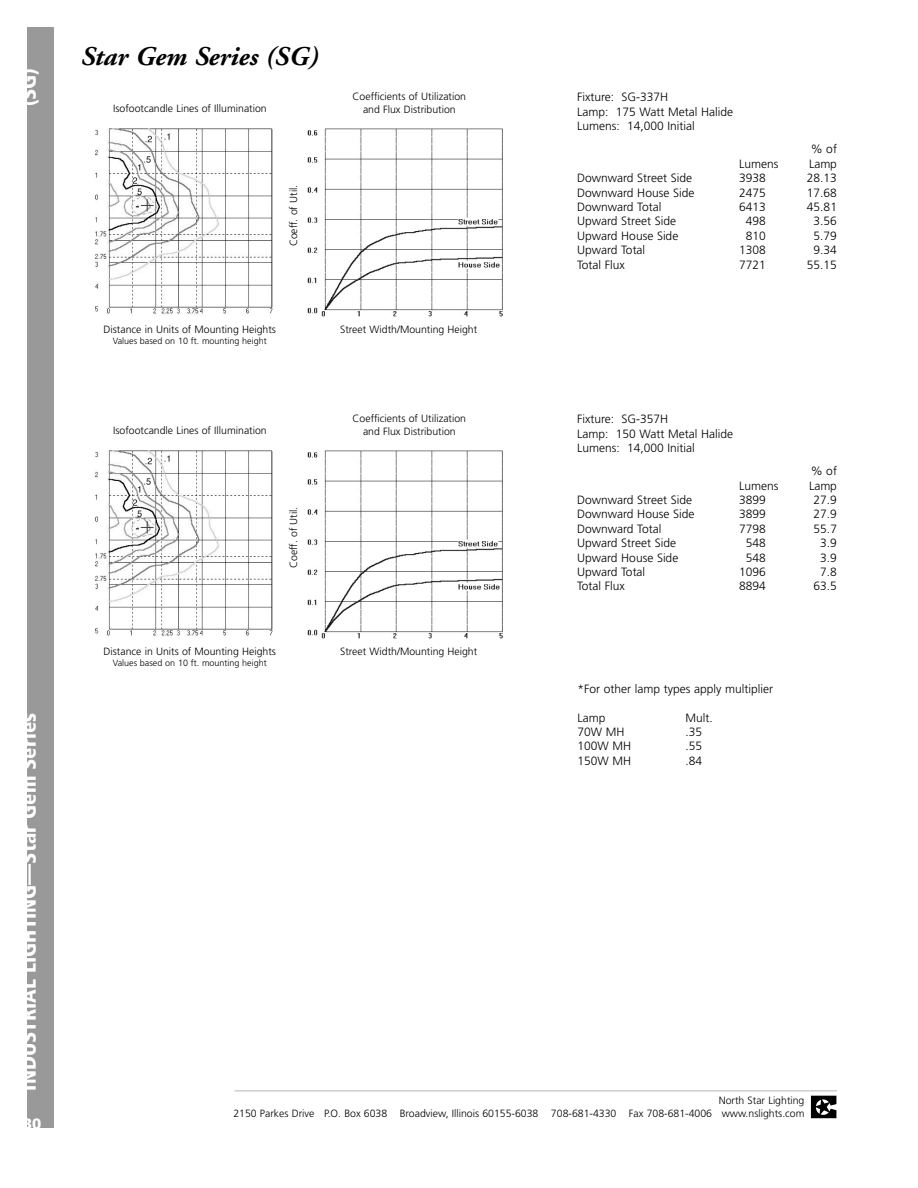
<style>
.page{position:relative;width:918px;height:1188px;background:#fff}
.page>*{position:absolute;margin:0;border:0;box-sizing:border-box;transform-origin:0 0}
.t1{font:italic 700 27px "Adobe Garamond";color:#000}
.t2{font:900 condensed 21px "Frutiger";color:#fff}
.t3{font:900 15px "Frutiger";color:#fff}
.t4{font:300 12px/14.4px "Frutiger";color:#000}
.t5{font:300 10.5px/12.6px "Frutiger";color:#000;text-align:center}
.t6{font:300 9px "Frutiger";color:#000}
</style>
<div class="page">
<svg style="left:810px;top:1091px;width:27px;height:28px"></svg>
<img style="left:811px;top:1096px;width:25px;height:22px">
<hr style="left:235px;top:1090px;width:602px;height:1px;background:#b3b3b3">
<img style="left:95px;top:450px;width:408px;height:189px">
<img style="left:95px;top:128px;width:408px;height:189px">
<div style="left:27px;top:27px;width:27px;height:1101px;background:#999"></div>
<h2 class="t2" style="left:20px;top:106px;width:40px;rotate:-90deg">(SG)</h2>
<h2 class="t2" style="left:20px;top:1090px;width:379px;rotate:-90deg">INDUSTRIAL LIGHTING—Star Gem Series</h2>
<p class="t3" style="left:23px;top:1118px;width:20px">30</p>
<h1 class="t1" style="left:81px;top:45px;width:239px">Star Gem Series (SG)</h1>
<p class="t5" style="left:113px;top:103px;width:155px">Isofootcandle Lines of Illumination</p>
<p class="t5" style="left:288px;top:246px;width:63px;rotate:-90deg">Coeff. of Util.</p>
<p class="t5" style="left:353px;top:91px;width:115px">Coefficients of Utilization and Flux Distribution</p>
<p class="t5" style="left:104px;top:324px;width:174px">Distance in Units of Mounting Heights</p>
<p class="t6" style="left:113px;top:338px;width:156px">Values based on 10 ft. mounting height</p>
<p class="t5" style="left:113px;top:425px;width:155px">Isofootcandle Lines of Illumination</p>
<p class="t5" style="left:288px;top:568px;width:63px;rotate:-90deg">Coeff. of Util.</p>
<p class="t5" style="left:104px;top:645px;width:174px">Distance in Units of Mounting Heights</p>
<p class="t6" style="left:113px;top:659px;width:156px">Values based on 10 ft. mounting height</p>
<p class="t5" style="left:340px;top:324px;width:139px">Street Width/Mounting Height</p>
<p class="t5" style="left:353px;top:413px;width:115px">Coefficients of Utilization and Flux Distribution</p>
<p class="t5" style="left:340px;top:645px;width:139px">Street Width/Mounting Height</p>
<p class="t4" style="left:577px;top:91px;width:157px">Fixture: SG-337H<br>Lamp: 175 Watt Metal Halide<br>Lumens: 14,000 Initial</p>
<p class="t4" style="left:811px;top:143px;width:28px">% of</p>
<p class="t4" style="left:739px;top:157px;width:41px">Lumens</p>
<p class="t4" style="left:809px;top:157px;width:29px">Lamp</p>
<p class="t4" style="left:577px;top:172px;width:116px">Downward Street Side</p>
<p class="t4" style="left:739px;top:172px;width:28px">3938</p>
<p class="t4" style="left:807px;top:172px;width:32px">28.13</p>
<p class="t4" style="left:577px;top:186px;width:119px">Downward House Side</p>
<p class="t4" style="left:739px;top:186px;width:28px">2475</p>
<p class="t4" style="left:807px;top:186px;width:32px">17.68</p>
<p class="t4" style="left:577px;top:201px;width:86px">Downward Total</p>
<p class="t4" style="left:739px;top:201px;width:28px">6413</p>
<p class="t4" style="left:807px;top:201px;width:32px">45.81</p>
<p class="t4" style="left:577px;top:215px;width:100px">Upward Street Side</p>
<p class="t4" style="left:746px;top:215px;width:22px">498</p>
<p class="t4" style="left:814px;top:215px;width:25px">3.56</p>
<p class="t4" style="left:577px;top:229px;width:103px">Upward House Side</p>
<p class="t4" style="left:746px;top:229px;width:22px">810</p>
<p class="t4" style="left:814px;top:229px;width:25px">5.79</p>
<p class="t4" style="left:577px;top:244px;width:70px">Upward Total</p>
<p class="t4" style="left:739px;top:244px;width:28px">1308</p>
<p class="t4" style="left:814px;top:244px;width:25px">9.34</p>
<p class="t4" style="left:577px;top:258px;width:49px">Total Flux</p>
<p class="t4" style="left:739px;top:258px;width:28px">7721</p>
<p class="t4" style="left:807px;top:258px;width:32px">55.15</p>
<p class="t4" style="left:577px;top:413px;width:157px">Fixture: SG-357H<br>Lamp: 150 Watt Metal Halide<br>Lumens: 14,000 Initial</p>
<p class="t4" style="left:811px;top:465px;width:28px">% of</p>
<p class="t4" style="left:739px;top:479px;width:41px">Lumens</p>
<p class="t4" style="left:809px;top:479px;width:29px">Lamp</p>
<p class="t4" style="left:577px;top:494px;width:116px">Downward Street Side</p>
<p class="t4" style="left:739px;top:494px;width:28px">3899</p>
<p class="t4" style="left:814px;top:494px;width:25px">27.9</p>
<p class="t4" style="left:577px;top:508px;width:119px">Downward House Side</p>
<p class="t4" style="left:739px;top:508px;width:28px">3899</p>
<p class="t4" style="left:814px;top:508px;width:25px">27.9</p>
<p class="t4" style="left:577px;top:522px;width:86px">Downward Total</p>
<p class="t4" style="left:739px;top:522px;width:28px">7798</p>
<p class="t4" style="left:814px;top:522px;width:25px">55.7</p>
<p class="t4" style="left:577px;top:537px;width:100px">Upward Street Side</p>
<p class="t4" style="left:746px;top:537px;width:22px">548</p>
<p class="t4" style="left:820px;top:537px;width:18px">3.9</p>
<p class="t4" style="left:577px;top:551px;width:103px">Upward House Side</p>
<p class="t4" style="left:746px;top:551px;width:22px">548</p>
<p class="t4" style="left:820px;top:551px;width:18px">3.9</p>
<p class="t4" style="left:577px;top:566px;width:70px">Upward Total</p>
<p class="t4" style="left:739px;top:566px;width:28px">1096</p>
<p class="t4" style="left:820px;top:566px;width:18px">7.8</p>
<p class="t4" style="left:577px;top:580px;width:49px">Total Flux</p>
<p class="t4" style="left:739px;top:580px;width:28px">8894</p>
<p class="t4" style="left:814px;top:580px;width:25px">63.5</p>
<p class="t4" style="left:578px;top:682px;width:197px">*For other lamp types apply multiplier</p>
<p class="t4" style="left:578px;top:711px;width:29px">Lamp</p>
<p class="t4" style="left:685px;top:711px;width:29px">Mult.</p>
<p class="t4" style="left:578px;top:726px;width:49px">70W MH</p>
<p class="t4" style="left:686px;top:726px;width:18px">.35</p>
<p class="t4" style="left:578px;top:740px;width:55px">100W MH</p>
<p class="t4" style="left:686px;top:740px;width:18px">.55</p>
<p class="t4" style="left:578px;top:754px;width:55px">150W MH</p>
<p class="t4" style="left:686px;top:754px;width:18px">.84</p>
<p class="t5" style="left:233px;top:1095px;width:573px;text-align:right">North Star Lighting<br>2150 Parkes Drive P.O. Box 6038 Broadview, Illinois 60155-6038 708-681-4330 Fax 708-681-4006 www.nslights.com</p>
</div>
